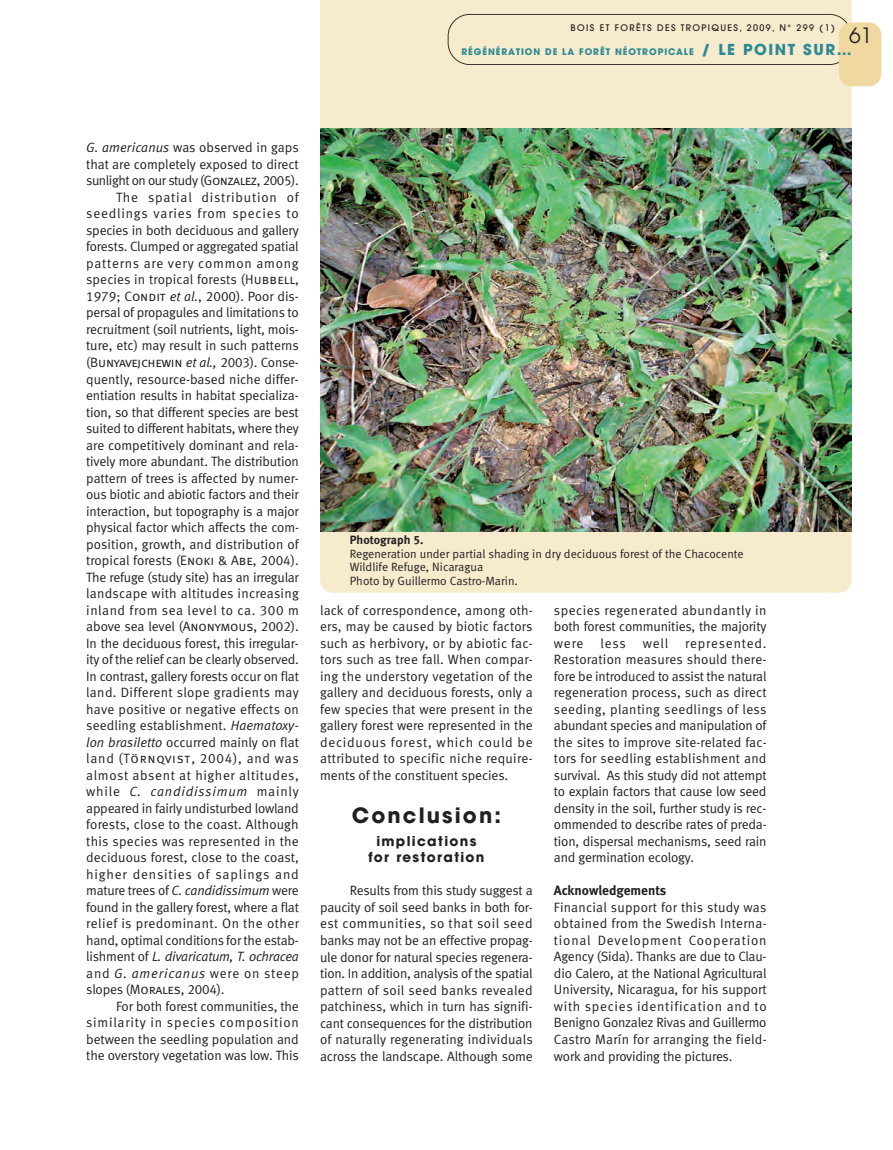
<style>
.page{position:relative;width:893px;height:1150px;background:#fff}
.page>*{position:absolute;margin:0;border:0;box-sizing:border-box;transform-origin:0 0}
.t1{font:700 21px "Avant Garde";letter-spacing:.1em;color:#231f20}
.t2{font:21px "Avant Garde";color:#231f20}
.t3{font:13.5px/16.5px "Meta Normal LF";letter-spacing:-.01em;color:#231f20;text-align:justify}
.t4{font:13.5px "Meta Normal LF";letter-spacing:.06em;color:#231f20}
.t5{font:13.5px "Meta Normal LF";letter-spacing:.01em;color:#231f20}
.t6{font:13.5px "Meta Normal LF";letter-spacing:.02em;color:#231f20}
.t7{font:13.5px "Meta Normal LF";letter-spacing:-.03em;color:#231f20}
.t8{font:italic 13.5px "Meta Normal LF";letter-spacing:-.015em;color:#231f20}
.t9{font:13.5px "Meta Normal LF";letter-spacing:.025em;color:#231f20}
.t10{font:13.5px "Meta Normal LF";letter-spacing:.045em;color:#231f20}
.t11{font:13.5px "Meta Normal LF";letter-spacing:.03em;color:#231f20}
.t12{font:13.5px "Meta Normal LF";letter-spacing:.04em;color:#231f20}
.t13{font:italic 13.5px "Meta Normal LF";letter-spacing:.06em;color:#231f20}
.t14{font:13.5px "Meta Normal LF";letter-spacing:.055em;color:#231f20}
.t15{font:700 13.5px/16.5px "Avant Garde";letter-spacing:.1em;color:#231f20;text-align:center}
.t16{font:13.5px "Meta Bold LF";color:#231f20}
.t17{font:12px/13.5px "Meta Normal LF";color:#231f20}
.t18{font:12px "Meta Bold LF";color:#231f20}
.t19{font:700 9px "Avant Garde";letter-spacing:.1em;color:#2c8993}
.t20{font:500 9px "Avant Garde";letter-spacing:.15em;color:#231f20}
.s1{font-size:15px}
.s2{font-style:italic}
.s3{font-family:"Meta Normal LF Caps"}
.s4{font-style:normal}
</style>
<div class="page">
<div style="left:320px;top:0;width:532px;height:592px;background:#f6ebcd"></div>
<img style="left:320px;top:129px;width:532px;height:402px">
<div style="left:448px;top:14px;width:404px;height:51px;background:#f6ebcd"></div>
<div style="left:839px;top:22px;width:42px;height:64px;background:#f0d9a0;border-radius:13px"></div>
<p class="t20" style="left:571px;top:22px;width:266px">BOIS ET FORÊTS DES TROPIQUES, 2009, N° 299 (1)</p>
<h1 class="t2" style="left:849px;top:23px;width:25px">61</h1>
<p class="t19" style="left:461px;top:46px;width:392px">RÉGÉNÉRATION DE LA FORÊT NÉOTROPICALE <span class="s1">/ LE POINT SUR…</span></p>
<p class="t3" style="left:86px;top:139px;width:214px"><span class="s2">G. americanus</span> was observed in gaps</p>
<p class="t3" style="left:86px;top:156px;width:214px">that are completely exposed to direct</p>
<p class="t7" style="left:86px;top:173px;width:214px">sunlight on our study (G<span class="s3">onzalez</span>, 2005).</p>
<p class="t4" style="left:116px;top:189px;width:184px">The spatial distribution of</p>
<p class="t4" style="left:86px;top:206px;width:214px">seedlings varies from species to</p>
<p class="t3" style="left:86px;top:222px;width:214px">species in both deciduous and gallery</p>
<p class="t3" style="left:86px;top:238px;width:214px">forests. Clumped or aggregated spatial</p>
<p class="t4" style="left:86px;top:255px;width:214px">patterns are very common among</p>
<p class="t5" style="left:86px;top:272px;width:214px">species in tropical forests (H<span class="s3">ubbell</span>,</p>
<p class="t3" style="left:86px;top:288px;width:214px">1979; C<span class="s3">ondit</span> <span class="s2">et al.</span>, 2000). Poor dis-</p>
<p class="t3" style="left:86px;top:304px;width:214px">persal of propagules and limitations to</p>
<p class="t3" style="left:86px;top:321px;width:214px">recruitment (soil nutrients, light, mois-</p>
<p class="t3" style="left:86px;top:337px;width:214px">ture, etc) may result in such patterns</p>
<p class="t3" style="left:86px;top:354px;width:214px">(B<span class="s3">unyavejchewin</span> <span class="s2">et al.,</span> 2003). Conse-</p>
<p class="t3" style="left:86px;top:370px;width:214px">quently, resource-based niche differ-</p>
<p class="t3" style="left:86px;top:387px;width:214px">entiation results in habitat specializa-</p>
<p class="t3" style="left:86px;top:403px;width:214px">tion, so that different species are best</p>
<p class="t3" style="left:86px;top:420px;width:214px">suited to different habitats, where they</p>
<p class="t3" style="left:86px;top:436px;width:214px">are competitively dominant and rela-</p>
<p class="t3" style="left:86px;top:453px;width:214px">tively more abundant. The distribution</p>
<p class="t3" style="left:86px;top:469px;width:214px">pattern of trees is affected by numer-</p>
<p class="t3" style="left:86px;top:486px;width:214px">ous biotic and abiotic factors and their</p>
<p class="t3" style="left:86px;top:502px;width:214px">interaction, but topography is a major</p>
<p class="t3" style="left:86px;top:519px;width:214px">physical factor which affects the com-</p>
<p class="t5" style="left:86px;top:536px;width:214px">position, growth, and distribution of</p>
<p class="t3" style="left:86px;top:552px;width:214px">tropical forests (E<span class="s3">noki</span> &amp; A<span class="s3">be</span>, 2004).</p>
<p class="t3" style="left:86px;top:568px;width:214px">The refuge (study site) has an irregular</p>
<p class="t6" style="left:86px;top:585px;width:214px">landscape with altitudes increasing</p>
<p class="t12" style="left:86px;top:602px;width:214px">inland from sea level to ca. 300 m</p>
<p class="t3" style="left:86px;top:618px;width:214px">above sea level (A<span class="s3">nonymous</span>, 2002).</p>
<p class="t3" style="left:86px;top:634px;width:214px">In the deciduous forest, this irregular-</p>
<p class="t3" style="left:86px;top:651px;width:214px">ity of the relief can be clearly observed.</p>
<p class="t3" style="left:86px;top:667px;width:214px">In contrast, gallery forests occur on flat</p>
<p class="t9" style="left:86px;top:684px;width:214px">land. Different slope gradients may</p>
<p class="t6" style="left:86px;top:701px;width:214px">have positive or negative effects on</p>
<p class="t5" style="left:86px;top:717px;width:214px">seedling establishment. <span class="s2">Haematoxy-</span></p>
<p class="t3" style="left:86px;top:733px;width:214px"><span class="s2">lon brasiletto</span> occurred mainly on flat</p>
<p class="t4" style="left:86px;top:750px;width:214px">land (T<span class="s3">örnqvist</span>, 2004), and was</p>
<p class="t10" style="left:86px;top:767px;width:214px">almost absent at higher altitudes,</p>
<p class="t13" style="left:86px;top:783px;width:214px"><span class="s4">while</span> C. candidissimum <span class="s4">mainly</span></p>
<p class="t3" style="left:86px;top:799px;width:214px">appeared in fairly undisturbed lowland</p>
<p class="t5" style="left:86px;top:816px;width:214px">forests, close to the coast. Although</p>
<p class="t6" style="left:86px;top:833px;width:214px">this species was represented in the</p>
<p class="t3" style="left:86px;top:848px;width:214px">deciduous forest, close to the coast,</p>
<p class="t4" style="left:86px;top:866px;width:214px">higher densities of saplings and</p>
<p class="t3" style="left:86px;top:881px;width:214px">mature trees of <span class="s2">C. candidissimum</span> were</p>
<p class="t3" style="left:86px;top:898px;width:214px">found in the gallery forest, where a flat</p>
<p class="t11" style="left:86px;top:915px;width:214px">relief is predominant. On the other</p>
<p class="t3" style="left:86px;top:931px;width:214px">hand, optimal conditions for the estab-</p>
<p class="t8" style="left:86px;top:948px;width:214px"><span class="s4">lishment of</span> L. divaricatum, T. ochracea</p>
<p class="t14" style="left:86px;top:965px;width:214px">and <span class="s2">G. americanus</span> were on steep</p>
<p class="t3" style="left:86px;top:980px;width:140px">slopes (M<span class="s3">orales</span>, 2004).</p>
<p class="t3" style="left:116px;top:997px;width:184px">For both forest communities, the</p>
<p class="t4" style="left:86px;top:1014px;width:214px">similarity in species composition</p>
<p class="t3" style="left:86px;top:1030px;width:214px">between the seedling population and</p>
<p class="t3" style="left:86px;top:1046px;width:214px">the overstory vegetation was low. This</p>
<p class="t18" style="left:350px;top:532px;width:75px">Photograph 5.</p>
<p class="t17" style="left:350px;top:546px;width:395px">Regeneration under partial shading in dry deciduous forest of the Chacocente<br>Wildlife Refuge, Nicaragua<br>Photo by Guillermo Castro-Marin.</p>
<p class="t3" style="left:320px;top:601px;width:214px">lack of correspondence, among oth&shy;ers, may be caused by biotic factors such as herbivory, or by abiotic fac&shy;tors such as tree fall. When compar&shy;ing the understory vegetation of the gallery and deciduous forests, only a few species that were present in the gallery forest were represented in the deciduous forest, which could be attributed to specific niche require&shy;ments of the constituent species.</p>
<h1 class="t1" style="left:352px;top:801px;width:151px">Conclusion:</h1>
<p class="t15" style="left:368px;top:832px;width:118px">implications for restoration</p>
<p class="t3" style="left:320px;top:882px;width:214px;text-indent:30px">Results from this study suggest a paucity of soil seed banks in both for&shy;est communities, so that soil seed banks may not be an effective propag&shy;ule donor for natural species regenera&shy;tion. In addition, analysis of the spatial pattern of soil seed banks revealed patchiness, which in turn has signifi&shy;cant consequences for the distribution of naturally regenerating individuals across the landscape. Although some</p>
<p class="t3" style="left:554px;top:601px;width:214px">species regenerated abundantly in both forest communities, the majority were</p>
<p class="t3" style="left:554px;top:634px;width:214px;text-indent:131px">represented.<br>Restoration measures should there&shy;fore be introduced to assist the natural regeneration process, such as direct seeding, planting seedlings of less abundant species and manipulation of the sites to improve site-related fac&shy;tors for seedling establishment and survival. As this study did not attempt to explain factors that cause low seed density in the soil, further study is rec&shy;ommended to describe rates of preda&shy;tion, dispersal mechanisms, seed rain and germination ecology.</p>
<p class="t16" style="left:554px;top:882px;width:114px">Acknowledgements</p>
<p class="t3" style="left:554px;top:898px;width:214px">Financial support for this study was obtained from the Swedish Interna&shy;tional Development Cooperation Agency (Sida). Thanks are due to Clau&shy;dio Calero, at the National Agricultural University, Nicaragua, for his support with species identification and to Benigno Gonzalez Rivas and Guillermo Castro Marín for arranging the field&shy;work and providing the pictures.</p>
<p class="t3" style="left:601px;top:634px;width:27px">less</p>
<p class="t3" style="left:643px;top:634px;width:27px">well</p>
</div>
